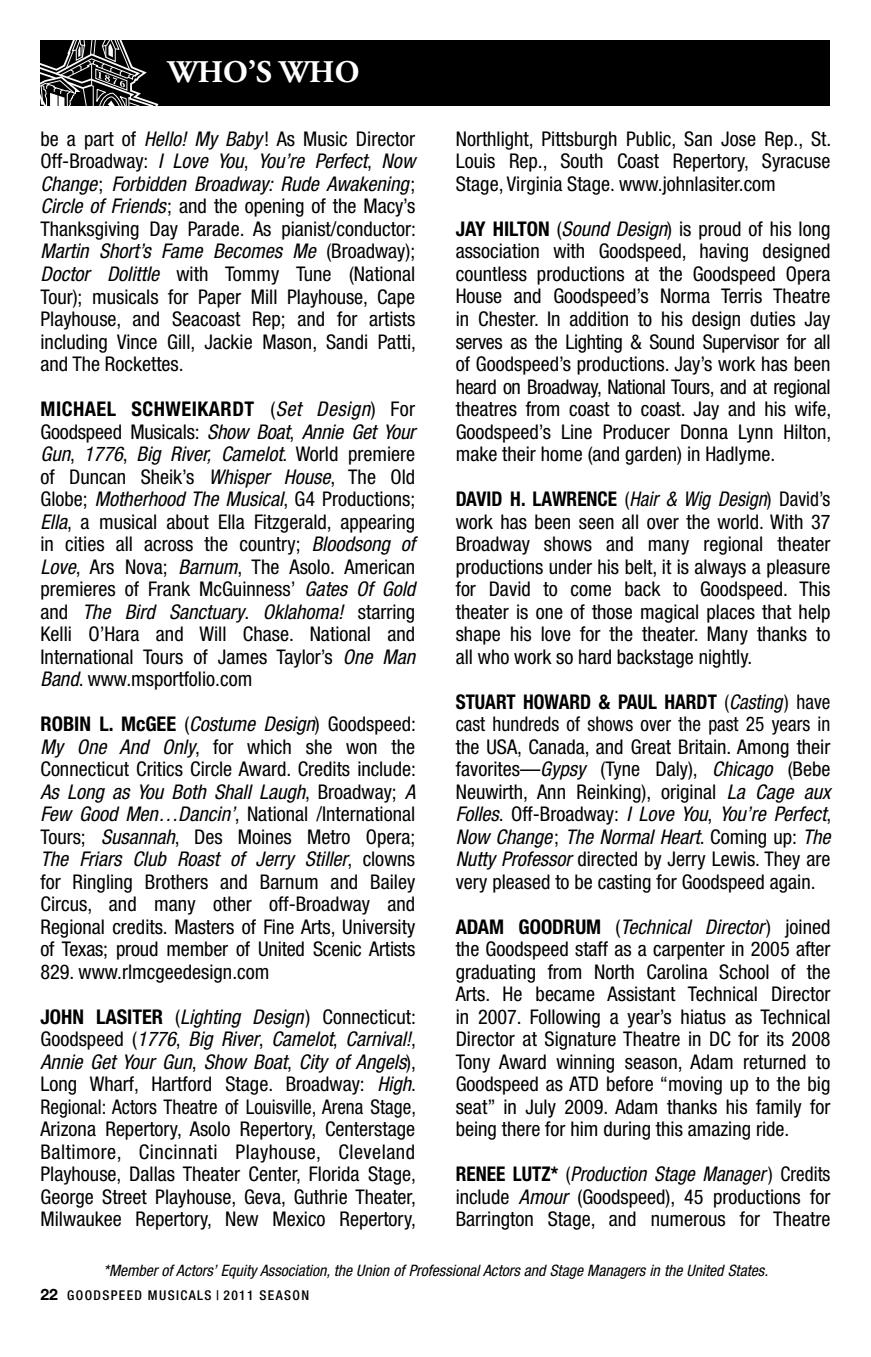
<style>
.page{position:relative;width:871px;height:1357px;background:#fff}
.page>*{position:absolute;margin:0;border:0;box-sizing:border-box;transform-origin:0 0}
.t1{font:700 31.5px "Adobe Garamond";color:#fff}
.t2{font:condensed 20.25px/22.5px "Helvetica Neue";color:#000;text-align:justify}
.t3{font:condensed 20.25px/22.5px "Helvetica Neue";color:#000;text-align:justify;scale:.95 1}
.t4{font:italic condensed 15.75px "Helvetica Neue";color:#000}
.t5{font:500 condensed 13.5px "Helvetica Neue";letter-spacing:.1em;color:#000}
.s1{font-weight:700}
.s2{font-style:italic}
.s3{font-weight:700;font-stretch:normal;font-size:15.75px}
</style>
<div class="page">
<div style="left:40px;top:40px;width:790px;height:66px;background:#000"></div>
<svg style="left:40px;top:40px;width:119px;height:66px"></svg>
<h1 class="t1" style="left:168px;top:54px;width:140px">WHO’S WHO</h1>
<p class="t2" style="left:456px;top:127px;width:377px">Northlight, Pittsburgh Public, San Jose Rep., St.<br>Louis Rep., South Coast Repertory, Syracuse Stage, Virginia Stage. www.johnlasiter.com</p>
<p class="t2" style="left:456px;top:217px;width:377px"><span class="s1">JAY HILTON</span> (<span class="s2">Sound Design</span>) is proud of his long association with Goodspeed, having designed countless productions at the Goodspeed Opera House and Goodspeed’s Norma Terris Theatre in Chester. In addition to his design duties Jay serves as the Lighting &amp; Sound Supervisor for all of Goodspeed’s productions. Jay’s work has been heard on Broadway, National Tours, and at regional theatres from coast to coast. Jay and his wife, Goodspeed’s Line Producer Donna Lynn Hilton, make their home (and garden) in Hadlyme.</p>
<p class="t3" style="left:456px;top:487px;width:396px"><span class="s1">DAVID H. LAWRENCE</span> (<span class="s2">Hair &amp; Wig Design</span>) David’s work has been seen all over the world. With 37<br>Broadway shows and many regional theater productions under his belt, it is always a pleasure for David to come back to Goodspeed. This theater is one of those magical places that help shape his love for the theater. Many thanks to all who work so hard backstage nightly.</p>
<p class="t3" style="left:456px;top:690px;width:397px"><span class="s1">STUART HOWARD &amp; PAUL HARDT</span> (<span class="s2">Casting</span>) have cast hundreds of shows over the past 25 years in the USA, Canada, and Great Britain. Among their favorites—<span class="s2">Gypsy</span> (Tyne Daly), <span class="s2">Chicago</span> (Bebe Neuwirth, Ann Reinking), original <span class="s2">La Cage aux Folles</span>. Off-Broadway: <span class="s2">I Love You</span>, <span class="s2">You’re Perfect</span>, <span class="s2">Now Change</span>; <span class="s2">The Normal Heart</span>. Coming up: <span class="s2">The Nutty Professor</span> directed by Jerry Lewis. They are very pleased to be casting for Goodspeed again.</p>
<p class="t2" style="left:456px;top:915px;width:376px"><span class="s1">ADAM GOODR UM</span> (<span class="s2">Technical Director</span>) joined the Goodspeed staff as a carpenter in 2005 after graduating from North Carolina School of the Arts. He became Assistant Technical Director in 2007. Following a year’s hiatus as Technical Director at Signature Theatre in DC for its 2008<br>Tony Award winning season, Adam returned to Goodspeed as ATD before “moving up to the big seat” in July 2009. Adam thanks his family for being there for him during this amazing ride.</p>
<p class="t3" style="left:456px;top:1162px;width:396px"><span class="s1">RENEE LUTZ*</span> (<span class="s2">Production Stage Manager</span> ) Credits include <span class="s2">Amour</span> (Goodspeed), 45 productions for Barrington Stage, and numerous for Theatre</p>
<p class="t4" style="left:103px;top:1261px;width:666px">*Member of Actors’ Equity Association, the Union of Professional Actors and Stage Managers in the United States.</p>
<p class="t2" style="left:40px;top:127px;width:377px">be a part of <span class="s2">Hello! My Baby</span>! As Music Director Off-Broadway: <span class="s2">I Love You</span>, <span class="s2">You’re Perfect</span>, <span class="s2">Now Change</span>; <span class="s2">Forbidden Broadway: Rude Awakening</span>; <span class="s2">Circle of Friends</span>; and the opening of the Macy’s Thanksgiving Day Parade. As pianist/conductor:<br><span class="s2">Martin Short’s Fame Becomes Me</span> (Broadway); <span class="s2">Doctor Dolittle</span> with Tommy Tune (National Tour); musicals for Paper Mill Playhouse, Cape Playhouse, and Seacoast Rep; and for artists including Vince Gill, Jackie Mason, Sandi Patti, and The Rockettes.</p>
<p class="t2" style="left:40px;top:397px;width:376px"><span class="s1">MICHAEL SCHWEIKARDT</span> (<span class="s2">Set Design</span>) For Goodspeed Musicals: <span class="s2">Show Boat</span>, <span class="s2">Annie Get Your Gun</span>, <span class="s2">1776</span>, <span class="s2">Big River, Camelot</span>. World premiere of Duncan Sheik’s <span class="s2">Whisper House</span>, The Old Globe; <span class="s2">Motherhood The Musical</span>, G4 Productions; <span class="s2">Ella</span>, a musical about Ella Fitzgerald, appearing in cities all across the country; <span class="s2">Bloodsong of Love</span>, Ars Nova; <span class="s2">Barnum</span>, The Asolo. American premieres of Frank McGuinness’ <span class="s2">Gates Of Gold </span>and <span class="s2">The Bird Sanctuary</span>. <span class="s2">Oklahoma!</span> starring Kelli O’Hara and Will Chase. National and International Tours of James Taylor’s <span class="s2">One Man Band</span>. www.msportfolio.com</p>
<p class="t2" style="left:40px;top:712px;width:377px"><span class="s1">ROBIN L. McGEE</span> (<span class="s2">Costume Design</span>) Goodspeed:<br><span class="s2">My One And Only</span>, for which she won the Connecticut Critics Circle Award. Credits include:<br><span class="s2">As Long as You Both Shall Laugh</span>, Broadway; <span class="s2">A Few Good Men…Dancin’</span>, National /International Tours; <span class="s2">Susannah</span>, Des Moines Metro Opera; <span class="s2">The Friars Club Roast of Jerry Stiller</span>, clowns for Ringling Brothers and Barnum and Bailey Circus, and many other off-Broadway and Regional credits. Masters of Fine Arts, University of Texas; proud member of United Scenic Artists 829. www.rlmcgeedesign.com</p>
<p class="t2" style="left:40px;top:1005px;width:377px"><span class="s1">JOHN LASITER</span> (<span class="s2">Lighting Design</span>) Connecticut:<br>Goodspeed (<span class="s2">1776</span>, <span class="s2">Big River</span>, <span class="s2">Camelot</span>, <span class="s2">Carnival!</span>, <span class="s2">Annie Get Your Gun</span>, <span class="s2">Show Boat</span>, <span class="s2">City of Angels</span>), Long Wharf, Hartford Stage. Broadway: <span class="s2">High</span>.<br>Regional: Actors Theatre of Louisville, Arena Stage, Arizona Repertory, Asolo Repertory, Centerstage Baltimore, Cincinnati Playhouse, Cleveland Playhouse, Dallas Theater Center, Florida Stage, George Street Playhouse, Geva, Guthrie Theater, Milwaukee Repertory, New Mexico Repertory,</p>
<p class="t5" style="left:40px;top:1287px;width:270px"><span class="s3">22</span> GOODSPEED MUSICALS | 2011 SEASON</p>
</div>
